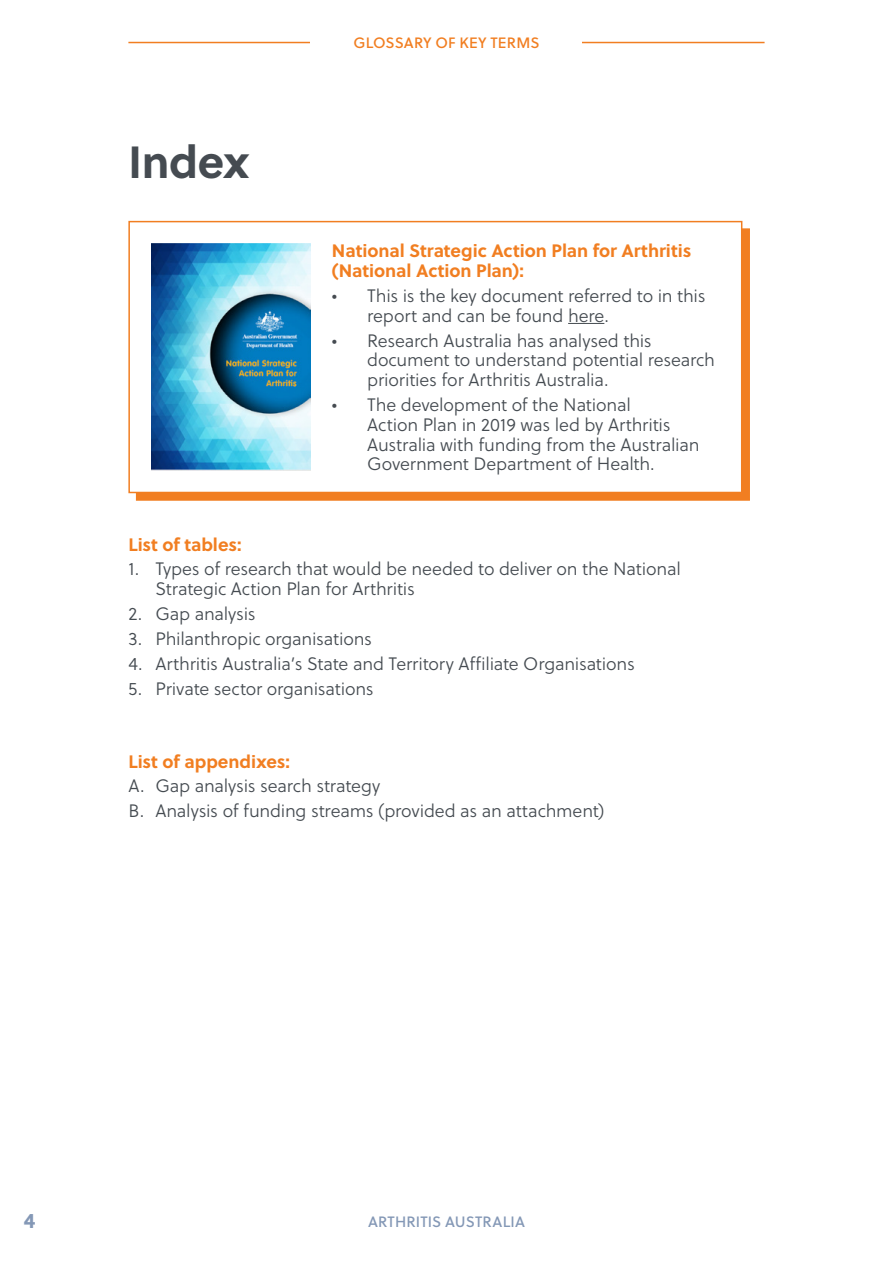
<style>
.page{position:relative;width:893px;height:1263px;background:#fff}
.page>*{position:absolute;margin:0;border:0;box-sizing:border-box;transform-origin:0 0}
.t1{font:700 45px "Soleil";letter-spacing:-.005em;color:#454b51}
.t2{font:700 21px "Soleil";color:#8498b6}
.t3{font:18px/19.8px "Soleil Lt";letter-spacing:-.01em;color:#454b51}
.t4{font:700 18px/19.8px "Soleil";letter-spacing:-.005em;color:#f17e21}
.t5{font:15px "Soleil Bk";letter-spacing:.01em;color:#8498b6}
.t6{font:15px "Soleil Bk";letter-spacing:.01em;color:#f17e21}
</style>
<div class="page">
<hr style="left:128px;top:42px;width:637px;height:1px;background:#f17e21">
<div style="left:311px;top:0;width:271px;height:85px;background:#fff"></div>
<div style="left:136px;top:228px;width:614px;height:273px;background:#f17e21;border:2px solid #f17e21"></div>
<div style="left:129px;top:222px;width:613px;height:270px;background:#fff"></div>
<hr style="left:568px;top:323px;width:36px;height:1px;background:#454b51">
<div style="left:128px;top:221px;width:614px;height:272px;border:2px solid #f17e21"></div>
<img style="left:151px;top:244px;width:160px;height:226px">
<h1 class="t1" style="left:128px;top:128px;width:123px">Index</h1>
<p class="t6" style="left:353px;top:32px;width:188px">GLOSSARY OF KEY TERMS</p>
<p class="t4" style="left:332px;top:240px;width:361px">National Strategic Action Plan for Arthritis (National Action Plan):</p>
<p class="t3" style="left:367px;top:285px;width:340px;text-indent:-35px">• This is the key document referred to in this report and can be found here.</p>
<p class="t3" style="left:367px;top:330px;width:349px;text-indent:-35px">• Research Australia has analysed this document to understand potential research priorities for Arthritis Australia.</p>
<p class="t3" style="left:367px;top:395px;width:334px;text-indent:-35px">• The development of the National<br>Action Plan in 2019 was led by Arthritis Australia with funding from the Australian Government Department of Health.</p>
<p class="t4" style="left:128px;top:533px;width:115px">List of tables:</p>
<p class="t3" style="left:155px;top:559px;width:527px;text-indent:-27px">1. Types of research that would be needed to deliver on the National<br>Strategic Action Plan for Arthritis</p>
<p class="t3" style="left:128px;top:604px;width:129px">2. Gap analysis</p>
<p class="t3" style="left:128px;top:629px;width:245px">3. Philanthropic organisations</p>
<p class="t3" style="left:128px;top:654px;width:508px">4. Arthritis Australia’s State and Territory Affiliate Organisations</p>
<p class="t3" style="left:128px;top:678px;width:247px">5. Private sector organisations</p>
<p class="t4" style="left:128px;top:750px;width:163px">List of appendixes:</p>
<p class="t3" style="left:128px;top:773px;width:478px;line-height:24.9px">A. Gap analysis search strategy<br>B. Analysis of funding streams (provided as an attachment)</p>
<p class="t2" style="left:24px;top:1204px;width:13px">4</p>
<p class="t5" style="left:368px;top:1210px;width:158px">ARTHRITIS AUSTRALIA</p>
</div>
